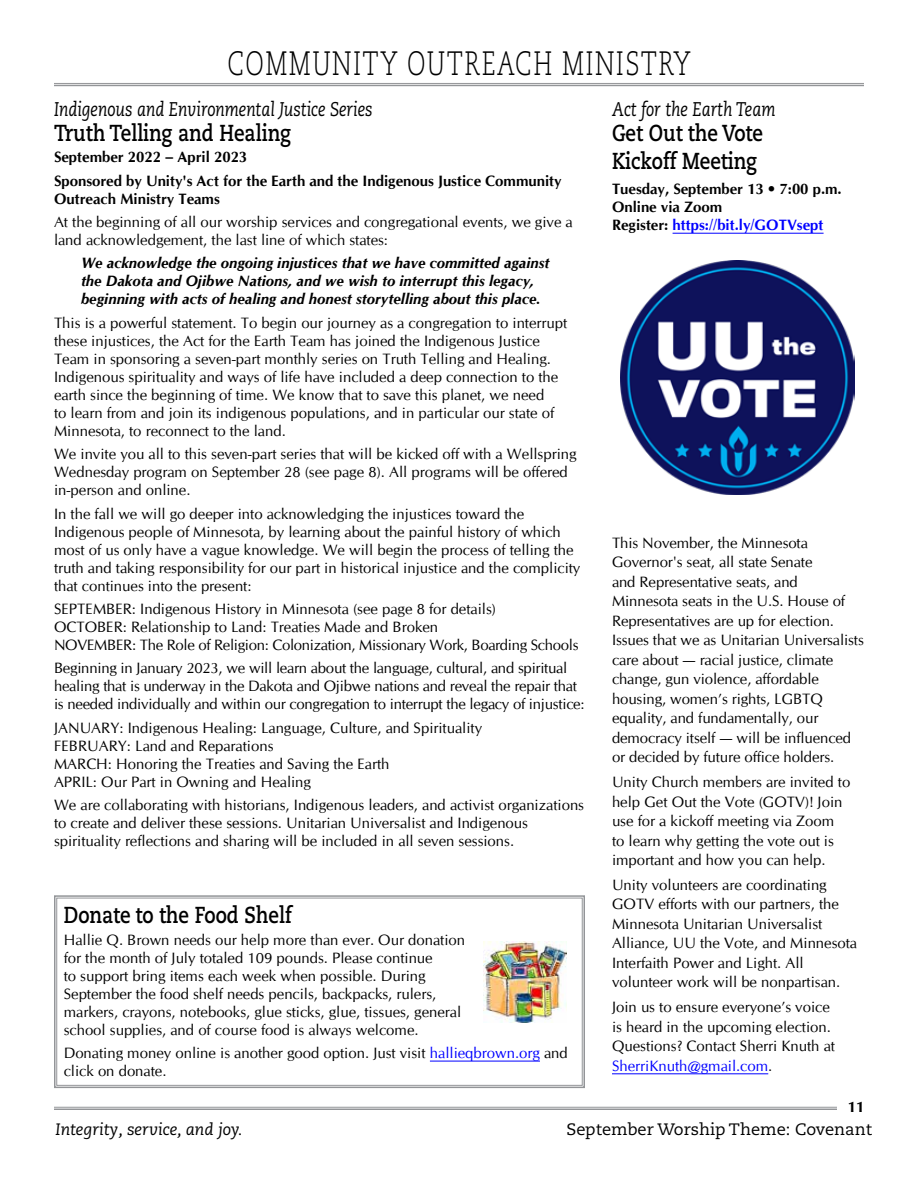
<style>
.page{position:relative;width:918px;height:1188px;background:#fff}
.page>*{position:absolute;margin:0;border:0;box-sizing:border-box;transform-origin:0 0}
.t1{font:300 33.75px "Caecilia LT Pro 45";letter-spacing:.06em;color:#000;scale:.72 1}
.t2{font:700 23.1px/28.5px "Caecilia LT Pro 75";color:#000;scale:.82 1}
.t3{font:italic 19.8px "Caecilia LT Pro 56";color:#000;scale:.82 1}
.t4{font:16.5px "Caecilia LT Pro 55 Roman";color:#000}
.t5{font:italic 16.5px "Caecilia LT Pro 56";color:#000}
.t6{font:15px/18px "CG Omega";color:#000}
.t7{font:700 15px/18px "CG Omega";color:#000}
.t8{font:italic 700 15px/18px "CG Omega";color:#000}
.s1{color:#00f}
</style>
<div class="page">
<hr style="left:54px;top:1107px;width:783px;height:1px;background:#939598">
<hr style="left:54px;top:1108px;width:783px;height:2px;background:#939598">
<hr style="left:54px;top:83px;width:810px;height:1px;background:#939598">
<hr style="left:54px;top:85px;width:810px;height:1px;background:#939598">
<svg style="left:54px;top:895px;width:531px;height:194px"></svg>
<div style="left:56px;top:898px;width:527px;height:188px;border:1px solid #939598"></div>
<img style="left:484px;top:942px;width:82px;height:80px">
<hr style="left:673px;top:233px;width:151px;height:1px;background:#00f">
<hr style="left:612px;top:1073px;width:156px;height:1px;background:#00f">
<img style="left:621px;top:261px;width:234px;height:234px">
<h1 class="t1" style="left:227px;top:41px;width:645px">COMMUNITY OUTREACH MINISTRY</h1>
<h3 class="t3" style="left:612px;top:96px;width:201px">Act for the Earth Team</h3>
<h2 class="t2" style="left:612px;top:118px;width:186px">Get Out the Vote<br>Kickoff Meeting</h2>
<p class="t7" style="left:612px;top:180px;width:231px">Tuesday, September 13 • 7:00 p.m.<br>Online via Zoom<br>Register: <span class="s1">https://bit.ly/GOTVsept</span></p>
<h3 class="t3" style="left:54px;top:96px;width:390px">Indigenous and Environmental Justice Series</h3>
<h2 class="t2" style="left:54px;top:118px;width:290px">Truth Telling and Healing</h2>
<p class="t7" style="left:54px;top:145px;width:509px;line-height:23.4px">September 2022 – April 2023<br>Sponsored by Unity's Act for the Earth and the Indigenous Justice Community</p>
<p class="t7" style="left:54px;top:190px;width:167px">Outreach Ministry Teams</p>
<p class="t6" style="left:54px;top:213px;width:520px">At the beginning of all our worship services and congregational events, we give a land acknowledgement, the last line of which states:</p>
<p class="t8" style="left:81px;top:254px;width:470px">We acknowledge the ongoing injustices that we have committed against the Dakota and Ojibwe Nations, and we wish to interrupt this legacy, beginning with acts of healing and honest storytelling about this place.</p>
<p class="t6" style="left:54px;top:314px;width:515px">This is a powerful statement. To begin our journey as a congregation to interrupt these injustices, the Act for the Earth Team has joined the Indigenous Justice Team in sponsoring a seven-part monthly series on Truth Telling and Healing.<br>Indigenous spirituality and ways of life have included a deep connection to the earth since the beginning of time. We know that to save this planet, we need<br>to learn from and join its indigenous populations, and in particular our state of Minnesota, to reconnect to the land.</p>
<p class="t6" style="left:54px;top:445px;width:524px">We invite you all to this seven-part series that will be kicked off with a Wellspring<br>Wednesday program on September 28 (see page 8). All programs will be offered in-person and online.</p>
<p class="t6" style="left:54px;top:505px;width:528px">In the fall we will go deeper into acknowledging the injustices toward the Indigenous people of Minnesota, by learning about the painful history of which most of us only have a vague knowledge. We will begin the process of telling the truth and taking responsibility for our part in historical injustice and the complicity that continues into the present:</p>
<p class="t6" style="left:54px;top:600px;width:526px">SEPTEMBER: Indigenous History in Minnesota (see page 8 for details)<br>OCTOBER: Relationship to Land: Treaties Made and Broken<br>NOVEMBER: The Role of Religion: Colonization, Missionary Work, Boarding Schools</p>
<p class="t6" style="left:54px;top:660px;width:532px">Beginning in January 2023, we will learn about the language, cultural, and spiritual healing that is underway in the Dakota and Ojibwe nations and reveal the repair that is needed individually and within our congregation to interrupt the legacy of injustice:</p>
<p class="t6" style="left:54px;top:719px;width:430px">JANUARY: Indigenous Healing: Language, Culture, and Spirituality FEBRUARY: Land and Reparations<br>MARCH: Honoring the Treaties and Saving the Earth<br>APRIL: Our Part in Owning and Healing</p>
<p class="t6" style="left:54px;top:796px;width:532px">We are collaborating with historians, Indigenous leaders, and activist organizations to create and deliver these sessions. Unitarian Universalist and Indigenous spirituality reflections and sharing will be included in all seven sessions.</p>
<p class="t6" style="left:612px;top:533px;width:253px;line-height:19.5px">This November, the Minnesota Governor's seat, all state Senate<br>and Representative seats, and Minnesota seats in the U.S. House of Representatives are up for election.<br>Issues that we as Unitarian Universalists care about — racial justice, climate change, gun violence, affordable housing, women’s rights, LGBTQ equality, and fundamentally, our democracy itself — will be influenced or decided by future office holders.</p>
<p class="t6" style="left:612px;top:772px;width:240px;line-height:19.5px">Unity Church members are invited to help Get Out the Vote (GOTV)! Join use for a kickoff meeting via Zoom to learn why getting the vote out is important and how you can help.</p>
<p class="t6" style="left:612px;top:875px;width:247px;line-height:19.5px">Unity volunteers are coordinating GOTV efforts with our partners, the Minnesota Unitarian Universalist Alliance, UU the Vote, and Minnesota Interfaith Power and Light. All volunteer work will be nonpartisan.</p>
<p class="t6" style="left:612px;top:998px;width:225px;line-height:19.5px">Join us to ensure everyone’s voice is heard in the upcoming election.<br>Questions? Contact Sherri Knuth at<br><span class="s1">SherriKnuth@gmail.com</span>.</p>
<h2 class="t2" style="left:64px;top:901px;width:279px">Donate to the Food Shelf</h2>
<p class="t6" style="left:64px;top:931px;width:403px">Hallie Q. Brown needs our help more than ever. Our donation for the month of July totaled 109 pounds. Please continue<br>to support bring items each week when possible. During September the food shelf needs pencils, backpacks, rulers, markers, crayons, notebooks, glue sticks, glue, tissues, general school supplies, and of course food is always welcome.</p>
<p class="t6" style="left:64px;top:1044px;width:506px">Donating money online is another good option. Just visit <span class="s1">hallieqbrown.org</span> and click on donate.</p>
<p class="t7" style="left:847px;top:1098px;width:18px">11</p>
<p class="t5" style="left:56px;top:1118px;width:188px">Integrity, service, and joy.</p>
<p class="t4" style="left:567px;top:1118px;width:307px">September Worship Theme: Covenant</p>
</div>
